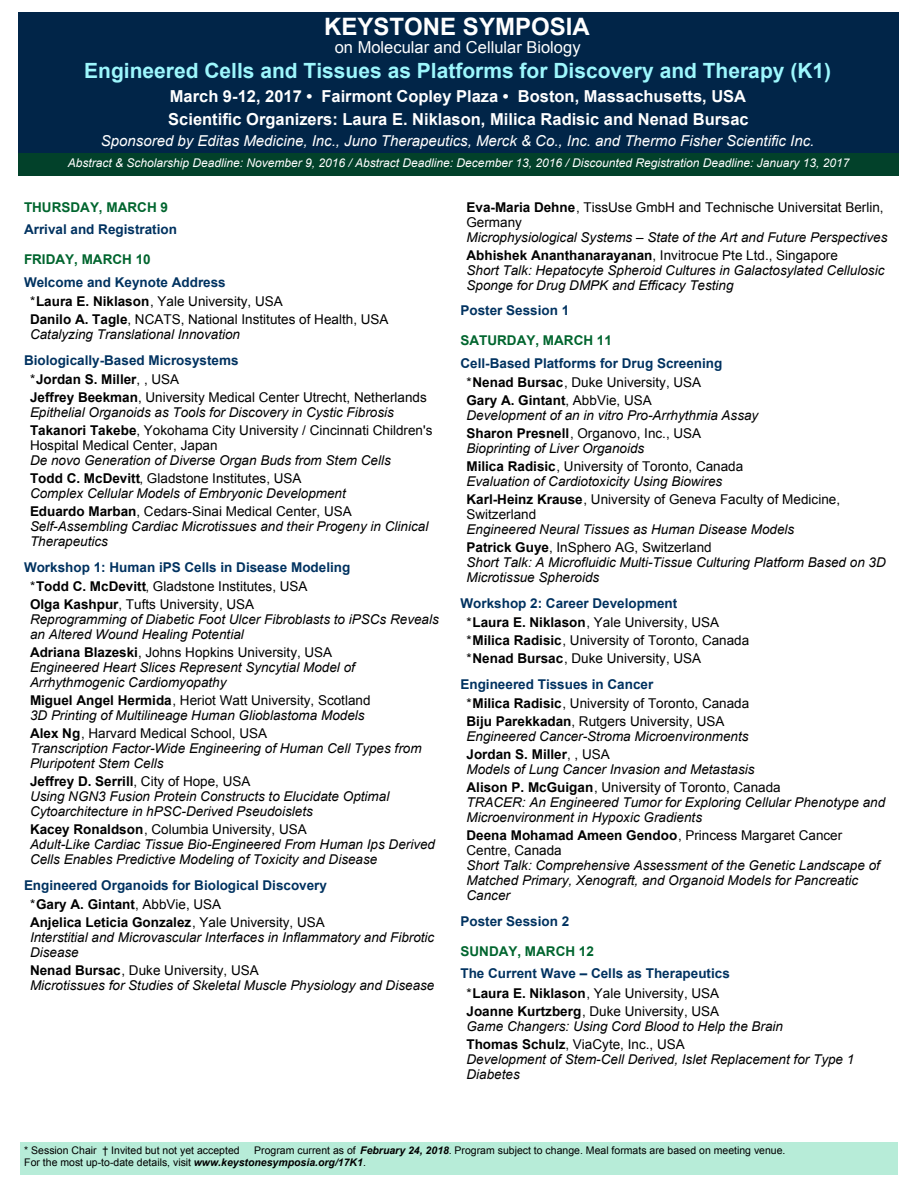
<style>
.page{position:relative;width:918px;height:1188px;background:#fff}
.page>*{position:absolute;margin:0;border:0;box-sizing:border-box;transform-origin:0 0}
.t1{font:700 24px "Arial";color:#fff}
.t2{font:700 21px "Arial";color:#9df7fd}
.t3{font:700 16.5px/22.5px "Arial";color:#fff}
.t4{font:16.5px "Arial";color:#fff}
.t5{font:italic 15px "Arial";color:#fff}
.t6{font:italic 13.5px/15px "Arial";color:#000}
.t7{font:700 13.5px/19.5px "Arial";color:#003260}
.t8{font:13.5px/15px "Arial";color:#000}
.t9{font:700 13.5px "Arial";color:#00652e}
.t10{font:italic 12px "Arial";color:#fff}
.t11{font:10.5px/12px "Arial";color:#000}
.s1{font-weight:400;color:#000}
.s2{color:#000}
.s3{font-weight:700}
.s4{font-style:italic}
.s5{font-weight:700;font-style:normal}
.s6{font-style:normal}
.s7{font-weight:700;color:#003260}
.s8{font-weight:700;font-style:italic}
</style>
<div class="page">
<div style="left:20px;top:1142px;width:877px;height:33px;background:#b7ecd8"></div>
<div style="left:18px;top:12px;width:881px;height:141px;background:#012548"></div>
<div style="left:18px;top:153px;width:881px;height:23px;background:#02412a"></div>
<h1 class="t1" style="left:324px;top:17px;width:267px">KEYSTONE SYMPOSIA</h1>
<p class="t4" style="left:335px;top:40px;width:247px">on Molecular and Cellular Biology</p>
<h2 class="t2" style="left:84px;top:63px;width:748px">Engineered Cells and Tissues as Platforms for Discovery and Therapy (K1)</h2>
<p class="t3" style="left:168px;top:86px;width:582px">March 9-12, 2017 • Fairmont Copley Plaza • Boston, Massachusetts, USA<br>Scientific Organizers: Laura E. Niklason, Milica Radisic and Nenad Bursac</p>
<p class="t5" style="left:101px;top:135px;width:715px">Sponsored by Editas Medicine, Inc., Juno Therapeutics, Merck &amp; Co., Inc. and Thermo Fisher Scientific Inc.</p>
<p class="t10" style="left:68px;top:158px;width:783px">Abstract &amp; Scholarship Deadline: November 9, 2016 / Abstract Deadline: December 13, 2016 / Discounted Registration Deadline: January 13, 2017</p>
<p class="t9" style="left:24px;top:202px;width:146px">THURSDAY, MARCH 9</p>
<p class="t7" style="left:24px;top:221px;width:155px">Arrival and Registration</p>
<p class="t9" style="left:24px;top:254px;width:128px">FRIDAY, MARCH 10</p>
<p class="t7" style="left:30px;top:273px;width:254px;text-indent:-6px">Welcome and Keynote Address<br><span class="s1">*</span><span class="s2">Laura E. Niklason</span><span class="s1">, Yale University, USA</span></p>
<p class="t8" style="left:30px;top:313px;width:360px"><span class="s3">Danilo A. Tagle</span>, NCATS, National Institutes of Health, USA<br><span class="s4">Catalyzing Translational Innovation</span></p>
<p class="t7" style="left:30px;top:351px;width:210px;text-indent:-6px">Biologically-Based Microsystems <span class="s1">*</span><span class="s2">Jordan S. Miller</span><span class="s1">, , USA</span></p>
<p class="t6" style="left:30px;top:391px;width:398px"><span class="s5">Jeffrey Beekman</span><span class="s6">, University Medical Center Utrecht, Netherlands<br></span>Epithelial Organoids as Tools for Discovery in Cystic Fibrosis</p>
<p class="t8" style="left:30px;top:424px;width:404px"><span class="s3">Takanori Takebe</span>, Yokohama City University / Cincinnati Children's<br>Hospital Medical Center, Japan</p>
<p class="t6" style="left:30px;top:452px;width:362px;line-height:18px">De novo Generation of Diverse Organ Buds from Stem Cells<br><span class="s5">Todd C. McDevitt</span><span class="s6">, Gladstone Institutes, USA</span></p>
<p class="t6" style="left:30px;top:485px;width:323px;line-height:18px">Complex Cellular Models of Embryonic Development<br><span class="s5">Eduardo Marban</span><span class="s6">, Cedars-Sinai Medical Center, USA</span></p>
<p class="t6" style="left:30px;top:520px;width:400px">Self-Assembling Cardiac Microtissues and their Progeny in Clinical<br>Therapeutics</p>
<p class="t7" style="left:30px;top:558px;width:322px;text-indent:-6px">Workshop 1: Human iPS Cells in Disease Modeling <span class="s1">*</span><span class="s2">Todd C. McDevitt</span><span class="s1">, Gladstone Institutes, USA</span></p>
<p class="t6" style="left:30px;top:598px;width:410px"><span class="s5">Olga Kashpur</span><span class="s6">, Tufts University, USA<br></span>Reprogramming of Diabetic Foot Ulcer Fibroblasts to iPSCs Reveals an Altered Wound Healing Potential</p>
<p class="t6" style="left:30px;top:646px;width:326px"><span class="s5">Adriana Blazeski</span><span class="s6">, Johns Hopkins University, USA<br></span>Engineered Heart Slices Represent Syncytial Model of<br>Arrhythmogenic Cardiomyopathy</p>
<p class="t6" style="left:30px;top:694px;width:342px"><span class="s5">Miguel Angel Hermida</span><span class="s6">, Heriot Watt University, Scotland<br></span>3D Printing of Multilineage Human Glioblastoma Models</p>
<p class="t6" style="left:30px;top:727px;width:393px"><span class="s5">Alex Ng</span><span class="s6">, Harvard Medical School, USA<br></span>Transcription Factor-Wide Engineering of Human Cell Types from<br>Pluripotent Stem Cells</p>
<p class="t6" style="left:30px;top:775px;width:361px"><span class="s5">Jeffrey D. Serrill</span><span class="s6">, City of Hope, USA<br></span>Using NGN3 Fusion Protein Constructs to Elucidate Optimal<br>Cytoarchitecture in hPSC-Derived Pseudoislets</p>
<p class="t6" style="left:30px;top:823px;width:407px"><span class="s5">Kacey Ronaldson</span><span class="s6">, Columbia University, USA<br></span>Adult-Like Cardiac Tissue Bio-Engineered From Human Ips Derived<br>Cells Enables Predictive Modeling of Toxicity and Disease</p>
<p class="t7" style="left:30px;top:876px;width:299px;text-indent:-6px">Engineered Organoids for Biological Discovery <span class="s1">*</span><span class="s2">Gary A. Gintant</span><span class="s1">, AbbVie, USA</span></p>
<p class="t6" style="left:30px;top:916px;width:406px"><span class="s5">Anjelica Leticia Gonzalez</span><span class="s6">, Yale University, USA<br></span>Interstitial and Microvascular Interfaces in Inflammatory and Fibrotic<br>Disease</p>
<p class="t6" style="left:30px;top:964px;width:406px"><span class="s5">Nenad Bursac</span><span class="s6">, Duke University, USA<br></span>Microtissues for Studies of Skeletal Muscle Physiology and Disease</p>
<p class="t8" style="left:466px;top:201px;width:419px"><span class="s3">Eva-Maria Dehne</span>, TissUse GmbH and Technische Universitat Berlin,<br>Germany</p>
<p class="t6" style="left:466px;top:229px;width:422px;line-height:18px">Microphysiological Systems – State of the Art and Future Perspectives<br><span class="s5">Abhishek Ananthanarayanan</span><span class="s6">, Invitrocue Pte Ltd., Singapore</span></p>
<p class="t6" style="left:466px;top:263px;width:419px">Short Talk: Hepatocyte Spheroid Cultures in Galactosylated Cellulosic<br>Sponge for Drug DMPK and Efficacy Testing</p>
<p class="t7" style="left:460px;top:302px;width:110px">Poster Session 1</p>
<p class="t9" style="left:460px;top:335px;width:153px">SATURDAY, MARCH 11</p>
<p class="t7" style="left:466px;top:354px;width:257px;text-indent:-6px">Cell-Based Platforms for Drug Screening <span class="s1">*</span><span class="s2">Nenad Bursac</span><span class="s1">, Duke University, USA</span></p>
<p class="t6" style="left:466px;top:394px;width:293px"><span class="s5">Gary A. Gintant</span><span class="s6">, AbbVie, USA<br></span>Development of an in vitro Pro-Arrhythmia Assay</p>
<p class="t6" style="left:466px;top:427px;width:236px"><span class="s5">Sharon Presnell</span><span class="s6">, Organovo, Inc., USA<br></span>Bioprinting of Liver Organoids</p>
<p class="t6" style="left:466px;top:460px;width:278px"><span class="s5">Milica Radisic</span><span class="s6">, University of Toronto, Canada<br></span>Evaluation of Cardiotoxicity Using Biowires</p>
<p class="t8" style="left:466px;top:493px;width:375px"><span class="s3">Karl-Heinz Krause</span>, University of Geneva Faculty of Medicine,<br>Switzerland</p>
<p class="t6" style="left:466px;top:521px;width:329px;line-height:18px">Engineered Neural Tissues as Human Disease Models<br><span class="s5">Patrick Guye</span><span class="s6">, InSphero AG, Switzerland</span></p>
<p class="t6" style="left:466px;top:556px;width:421px">Short Talk: A Microfluidic Multi-Tissue Culturing Platform Based on 3D<br>Microtissue Spheroids</p>
<p class="t7" style="left:466px;top:594px;width:254px;text-indent:-6px">Workshop 2: Career Development <span class="s1">*</span><span class="s2">Laura E. Niklason</span><span class="s1">, Yale University, USA</span></p>
<p class="t8" style="left:466px;top:633px;width:284px;line-height:18px">*<span class="s3">Milica Radisic</span>, University of Toronto, Canada *<span class="s3">Nenad Bursac</span>, Duke University, USA</p>
<p class="t8" style="left:466px;top:675px;width:284px;line-height:19.5px;text-indent:-6px"><span class="s7">Engineered Tissues in Cancer<br></span>*<span class="s3">Milica Radisic</span>, University of Toronto, Canada</p>
<p class="t6" style="left:466px;top:715px;width:284px"><span class="s5">Biju Parekkadan</span><span class="s6">, Rutgers University, USA<br></span>Engineered Cancer-Stroma Microenvironments</p>
<p class="t6" style="left:466px;top:748px;width:290px"><span class="s5">Jordan S. Miller</span><span class="s6">, , USA<br></span>Models of Lung Cancer Invasion and Metastasis</p>
<p class="t6" style="left:466px;top:781px;width:420px"><span class="s5">Alison P. McGuigan</span><span class="s6">, University of Toronto, Canada<br></span>TRACER: An Engineered Tumor for Exploring Cellular Phenotype and<br>Microenvironment in Hypoxic Gradients</p>
<p class="t8" style="left:466px;top:829px;width:377px"><span class="s3">Deena Mohamad Ameen Gendoo</span>, Princess Margaret Cancer<br>Centre, Canada</p>
<p class="t6" style="left:466px;top:859px;width:415px">Short Talk: Comprehensive Assessment of the Genetic Landscape of<br>Matched Primary, Xenograft, and Organoid Models for Pancreatic<br>Cancer</p>
<p class="t7" style="left:460px;top:912px;width:110px">Poster Session 2</p>
<p class="t9" style="left:460px;top:946px;width:135px">SUNDAY, MARCH 12</p>
<p class="t7" style="left:460px;top:965px;width:271px;text-align:center">The Current Wave – Cells as Therapeutics <span class="s1">*</span><span class="s2">Laura E. Niklason</span><span class="s1">, Yale University, USA</span></p>
<p class="t6" style="left:466px;top:1004px;width:318px"><span class="s5">Joanne Kurtzberg</span><span class="s6">, Duke University, USA<br></span>Game Changers: Using Cord Blood to Help the Brain</p>
<p class="t6" style="left:466px;top:1037px;width:389px"><span class="s5">Thomas Schulz</span><span class="s6">, ViaCyte, Inc., USA<br></span>Development of Stem-Cell Derived, Islet Replacement for Type 1<br>Diabetes</p>
<p class="t11" style="left:24px;top:1145px;width:217px">* Session Chair † Invited but not yet accepted</p>
<p class="t11" style="left:24px;top:1145px;width:763px;text-indent:230px">Program current as of <span class="s8">February 24, 2018</span>. Program subject to change. Meal formats are based on meeting venue.<br>For the most up-to-date details, visit <span class="s8">www.keystonesymposia.org/17K1</span>.</p>
</div>
